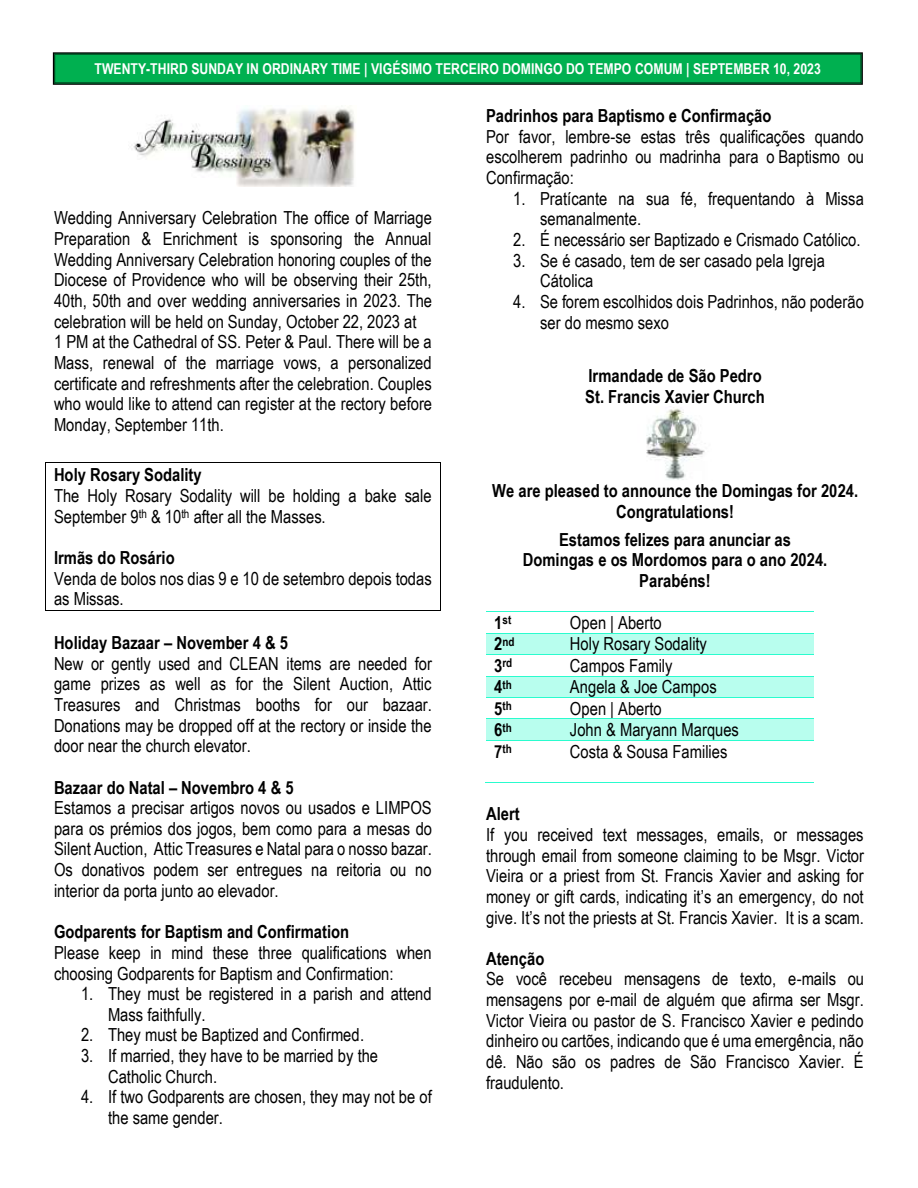
<style>
.page{position:relative;width:918px;height:1188px;background:#fff}
.page>*{position:absolute;margin:0;border:0;box-sizing:border-box;transform-origin:0 0}
.t1{font:18px/20.7px "Arial Narrow";color:#000}
.t2{font:700 18px/20.7px "Arial Narrow";color:#000;text-align:center}
.t3{font:700 15px "Arial Narrow";color:#fff}
.t4{font:700 12px "Arial Narrow";letter-spacing:-.005em;color:#000}
.s1{font-size:18px}
</style>
<div class="page">
<svg style="left:53px;top:52px;width:810px;height:33px;background:#049c49"></svg>
<hr style="left:46px;top:462px;width:394px;height:1px;background:#000">
<hr style="left:46px;top:611px;width:394px;height:1px;background:#000">
<svg style="left:45px;top:462px;width:1px;height:149px"></svg>
<svg style="left:440px;top:462px;width:1px;height:149px"></svg>
<hr style="left:486px;top:611px;width:76px;height:1px;background:#2afcce">
<hr style="left:563px;top:611px;width:251px;height:1px;background:#2afcce">
<div style="left:486px;top:633px;width:76px;height:21px;background:#b8feee"></div>
<div style="left:562px;top:633px;width:252px;height:21px;background:#b8feee"></div>
<hr style="left:486px;top:633px;width:76px;height:1px;background:#2afcce">
<hr style="left:563px;top:633px;width:251px;height:1px;background:#2afcce">
<hr style="left:486px;top:654px;width:76px;height:1px;background:#2afcce">
<hr style="left:563px;top:654px;width:251px;height:1px;background:#2afcce">
<div style="left:486px;top:676px;width:76px;height:21px;background:#b8feee"></div>
<div style="left:562px;top:676px;width:252px;height:21px;background:#b8feee"></div>
<hr style="left:486px;top:676px;width:76px;height:1px;background:#2afcce">
<hr style="left:563px;top:676px;width:251px;height:1px;background:#2afcce">
<hr style="left:486px;top:697px;width:76px;height:1px;background:#2afcce">
<hr style="left:563px;top:697px;width:251px;height:1px;background:#2afcce">
<div style="left:486px;top:719px;width:76px;height:21px;background:#b8feee"></div>
<div style="left:562px;top:719px;width:252px;height:21px;background:#b8feee"></div>
<hr style="left:486px;top:718px;width:76px;height:1px;background:#2afcce">
<hr style="left:563px;top:718px;width:251px;height:1px;background:#2afcce">
<hr style="left:486px;top:740px;width:76px;height:1px;background:#2afcce">
<hr style="left:563px;top:740px;width:251px;height:1px;background:#2afcce">
<hr style="left:485px;top:782px;width:77px;height:1px;background:#2afcce">
<hr style="left:562px;top:782px;width:252px;height:1px;background:#2afcce">
<img style="left:133px;top:108px;width:222px;height:79px">
<img style="left:646px;top:406px;width:59px;height:74px">
<p class="t3" style="left:95px;top:60px;width:728px">TWENTY-THIRD SUNDAY IN ORDINARY TIME | VIGÉSIMO TERCEIRO DOMINGO DO TEMPO COMUM | SEPTEMBER 10, 2023</p>
<p class="t1" style="left:54px;top:208px;width:380px">Wedding Anniversary Celebration The office of Marriage Preparation &amp; Enrichment is sponsoring the Annual Wedding Anniversary Celebration honoring couples of the Diocese of Providence who will be observing their 25th, 40th, 50th and over wedding anniversaries in 2023. The celebration will be held on Sunday, October 22, 2023 at<br>1 PM at the Cathedral of SS. Peter &amp; Paul. There will be a Mass, renewal of the marriage vows, a personalized certificate and refreshments after the celebration. Couples who would like to attend can register at the rectory before Monday, September 11th.</p>
<p class="t2" style="left:54px;top:465px;width:149px">Holy Rosary Sodality</p>
<p class="t1" style="left:54px;top:485px;width:379px">The Holy Rosary Sodality will be holding a bake sale<br>September 9<sup>th</sup> &amp; 10<sup>th</sup> after all the Masses.</p>
<p class="t2" style="left:54px;top:547px;width:122px">Irmãs do Rosário</p>
<p class="t1" style="left:54px;top:568px;width:379px">Venda de bolos nos dias 9 e 10 de setembro depois todas as Missas.</p>
<p class="t2" style="left:54px;top:632px;width:235px">Holiday Bazaar – November 4 &amp; 5</p>
<p class="t1" style="left:54px;top:653px;width:380px;text-align:justify">New or gently used and CLEAN items are needed for game prizes as well as for the Silent Auction, Attic Treasures and Christmas booths for our bazaar.<br>Donations may be dropped off at the rectory or inside the door near the church elevator.</p>
<p class="t2" style="left:54px;top:777px;width:241px">Bazaar do Natal – Novembro 4 &amp; 5</p>
<p class="t1" style="left:54px;top:797px;width:380px;text-align:justify">Estamos a precisar artigos novos ou usados e LIMPOS para os prémios dos jogos, bem como para a mesas do Silent Auction, Attic Treasures e Natal para o nosso bazar.<br>Os donativos podem ser entregues na reitoria ou no interior da porta junto ao elevador.</p>
<p class="t2" style="left:54px;top:921px;width:297px">Godparents for Baptism and Confirmation</p>
<p class="t1" style="left:54px;top:942px;width:379px">Please keep in mind these three qualifications when choosing Godparents for Baptism and Confirmation:</p>
<p class="t1" style="left:108px;top:983px;width:325px;text-indent:-27px">1. They must be registered in a parish and attend<br>Mass faithfully.</p>
<p class="t1" style="left:81px;top:1025px;width:285px">2. They must be Baptized and Confirmed.</p>
<p class="t1" style="left:108px;top:1045px;width:272px;text-indent:-27px">3. If married, they have to be married by the<br>Catholic Church.</p>
<p class="t1" style="left:108px;top:1086px;width:325px;text-indent:-27px">4. If two Godparents are chosen, they may not be of the same gender.</p>
<p class="t2" style="left:486px;top:105px;width:287px">Padrinhos para Baptismo e Confirmação</p>
<p class="t1" style="left:486px;top:126px;width:380px;text-align:justify">Por favor, lembre-se estas três qualificações quando escolherem padrinho ou madrinha para o Baptismo ou Confirmação:</p>
<p class="t1" style="left:540px;top:188px;width:325px;text-indent:-27px">1. Pratícante na sua fé, frequentando à Missa semanalmente.</p>
<p class="t1" style="left:513px;top:229px;width:349px">2. É necessário ser Baptizado e Crismado Católico.</p>
<p class="t1" style="left:540px;top:250px;width:286px;text-indent:-27px">3. Se é casado, tem de ser casado pela Igreja<br>Cátolica</p>
<p class="t1" style="left:540px;top:291px;width:325px;text-indent:-27px">4. Se forem escolhidos dois Padrinhos, não poderão ser do mesmo sexo</p>
<p class="t2" style="left:585px;top:365px;width:181px;text-align:left">Irmandade de São Pedro<br>St. Francis Xavier Church</p>
<p class="t2" style="left:492px;top:481px;width:367px">We are pleased to announce the Domingas for 2024.<br>Congratulations!</p>
<p class="t2" style="left:523px;top:529px;width:306px">Estamos felizes para anunciar as<br>Domingas e os Mordomos para o ano 2024.<br>Parabéns!</p>
<p class="t4" style="left:494px;top:613px;width:19px"><span class="s1">1</span>st</p>
<p class="t1" style="left:570px;top:612px;width:93px">Open | Aberto</p>
<p class="t4" style="left:494px;top:635px;width:22px"><span class="s1">2</span>nd</p>
<p class="t1" style="left:570px;top:634px;width:139px">Holy Rosary Sodality</p>
<p class="t4" style="left:494px;top:656px;width:20px"><span class="s1">3</span>rd</p>
<p class="t1" style="left:570px;top:655px;width:104px">Campos Family</p>
<p class="t4" style="left:494px;top:678px;width:19px"><span class="s1">4</span>th</p>
<p class="t1" style="left:570px;top:676px;width:148px">Angela &amp; Joe Campos</p>
<p class="t4" style="left:494px;top:699px;width:19px"><span class="s1">5</span>th</p>
<p class="t1" style="left:570px;top:698px;width:93px">Open | Aberto</p>
<p class="t4" style="left:494px;top:720px;width:19px"><span class="s1">6</span>th</p>
<p class="t1" style="left:570px;top:719px;width:171px">John &amp; Maryann Marques</p>
<p class="t4" style="left:494px;top:742px;width:19px"><span class="s1">7</span>th</p>
<p class="t1" style="left:570px;top:741px;width:159px">Costa &amp; Sousa Families</p>
<p class="t2" style="left:486px;top:803px;width:35px">Alert</p>
<p class="t1" style="left:486px;top:824px;width:380px;text-align:justify">If you received text messages, emails, or messages through email from someone claiming to be Msgr. Victor Vieira or a priest from St. Francis Xavier and asking for money or gift cards, indicating it’s an emergency, do not give. It’s not the priests at St. Francis Xavier. It is a scam.</p>
<p class="t2" style="left:486px;top:948px;width:60px">Atenção</p>
<p class="t1" style="left:486px;top:969px;width:380px;text-align:justify">Se você recebeu mensagens de texto, e-mails ou mensagens por e-mail de alguém que afirma ser Msgr.<br>Victor Vieira ou pastor de S. Francisco Xavier e pedindo dinheiro ou cartões, indicando que é uma emergência, não dê. Não são os padres de São Francisco Xavier. É fraudulento.</p>
</div>
